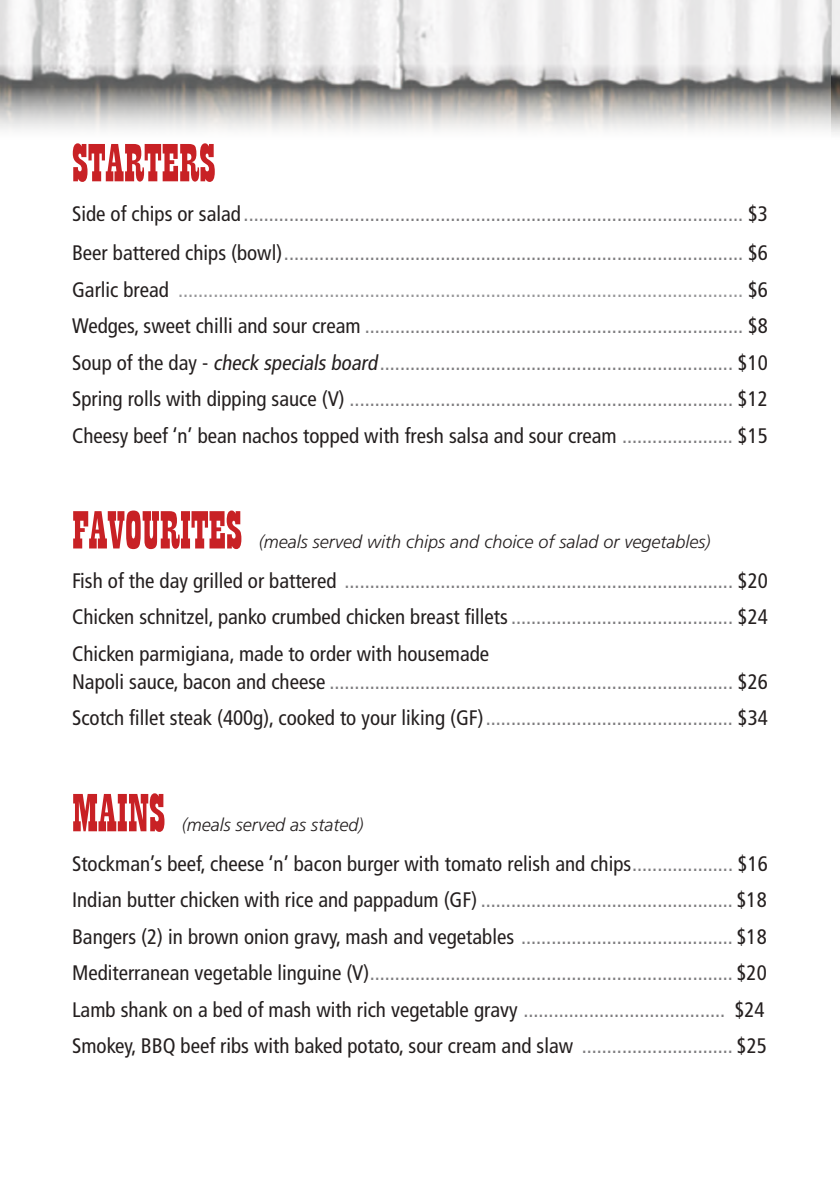
<style>
.page{position:relative;width:840px;height:1191px;background:#fff}
.page>*{position:absolute;margin:0;border:0;box-sizing:border-box;transform-origin:0 0}
.t1{font:56px "Playbill";color:#c82125}
.t2{font:condensed 21px/36.6px "Frutiger";color:#7d7c7e}
.t3{font:condensed 21px/36.4px "Frutiger";color:#241f1f;text-align:justify}
.t4{font:italic 300 18px "Frutiger";color:#241f1f}
.s1{color:#241f1f}
.s2{color:#969698}
.s3{font-style:italic;color:#241f1f}
.s4{color:#7d7c7e}
</style>
<div class="page">
<img style="left:0;top:81px;width:831px;height:49px">
<img style="left:831px;top:81px;width:8px;height:53px">
<svg style="left:0;top:0;width:832px;height:81px"></svg>
<svg style="left:832px;top:0;width:7px;height:81px"></svg>
<h1 class="t1" style="left:72px;top:135px;width:145px">STARTERS</h1>
<p class="t2" style="left:72px;top:194px;width:697px;line-height:39.4px"><span class="s1">Side of chips or salad</span> ................................................................................................... <span class="s1">$3<br>Beer battered chips (bowl)</span>........................................................................................... <span class="s1">$6</span></p>
<p class="t2" style="left:72px;top:271px;width:697px;text-align:justify"><span class="s1">Garlic bread</span> <span class="s2">................................................................................................................</span> <span class="s1">$6<br>Wedges, sweet chilli and sour cream</span> ........................................................................... <span class="s1">$8<br>Soup of the day -</span> <span class="s3">check specials board</span>...................................................................... <span class="s1">$10<br>Spring rolls with dipping sauce (V)</span> ............................................................................ <span class="s1">$12<br>Cheesy beef ‘n’ bean nachos topped with fresh salsa and sour cream</span> ...................... <span class="s1">$15</span></p>
<h1 class="t1" style="left:72px;top:502px;width:171px">FAVOURITES</h1>
<p class="t4" style="left:258px;top:532px;width:453px">(meals served with chips and choice of salad or vegetables)</p>
<p class="t3" style="left:72px;top:562px;width:697px">Fish of the day grilled or battered <span class="s4">.............................................................................</span> $20<br>Chicken schnitzel, panko crumbed chicken breast fillets<span class="s4">............................................</span> $24<br>Chicken parmigiana, made to order with housemade</p>
<p class="t2" style="left:72px;top:663px;width:697px"><span class="s1">Napoli sauce, bacon and cheese</span> ................................................................................ <span class="s1">$26<br>Scotch fillet steak (400g), cooked to your liking (GF)</span>................................................. <span class="s1">$34</span></p>
<h1 class="t1" style="left:72px;top:785px;width:91px">MAINS</h1>
<p class="t4" style="left:182px;top:814px;width:183px">(meals served as stated)</p>
<p class="t3" style="left:72px;top:845px;width:697px;text-align:left">Stockman’s beef, cheese ‘n’ bacon burger with tomato relish and chips<span class="s4">....................</span> $16<br>Indian butter chicken with rice and pappadum (GF) <span class="s4">..................................................</span> $18<br>Bangers (2) in brown onion gravy, mash and vegetables <span class="s4">..........................................</span> $18<br>Mediterranean vegetable linguine (V)<span class="s4">........................................................................</span> $20<br>Lamb shank on a bed of mash with rich vegetable gravy <span class="s4">........................................</span> $24<br>Smokey, BBQ beef ribs with baked potato, sour cream and slaw <span class="s4">..............................</span> $25</p>
</div>
